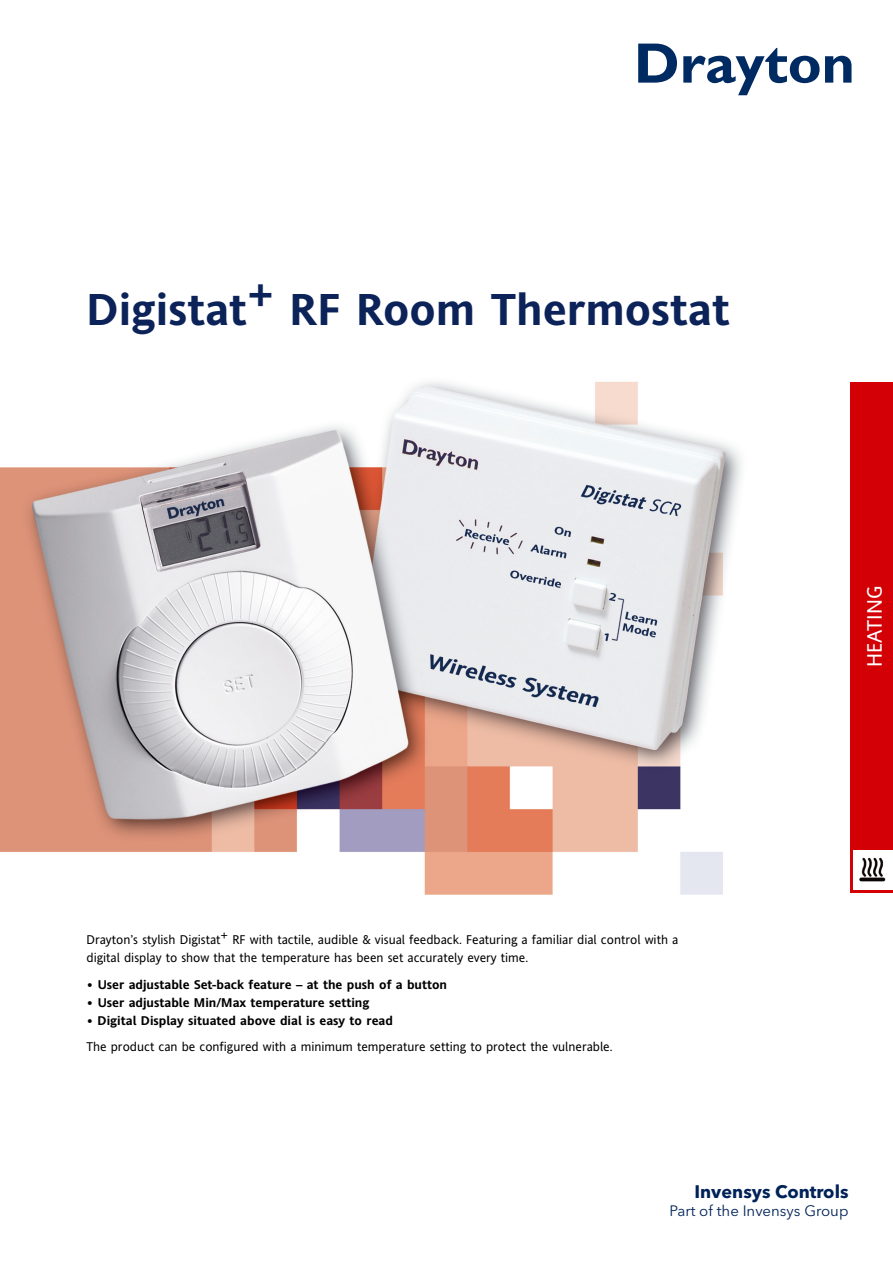
<style>
.page{position:relative;width:893px;height:1263px;background:#fff}
.page>*{position:absolute;margin:0;border:0;box-sizing:border-box;transform-origin:0 0}
.t1{font:700 45px "Invensys Andale";color:#0c2359}
.t2{font:21px "Invensys Andale";color:#fff}
.t3{font:700 18px "Avenir Next LT Pro";color:#002259}
.t4{font:15px "Avenir Next LT Pro";color:#002259}
.t5{font:12.75px/18px "Invensys Andale";color:#000}
.t6{font:700 12.75px "Invensys Andale";color:#000}
</style>
<div class="page">
<img style="left:0;top:381px;width:742px;height:514px">
<svg style="left:638px;top:44px;width:39px;height:39px"></svg>
<svg style="left:683px;top:48px;width:168px;height:47px"></svg>
<div style="left:850px;top:383px;width:43px;height:510px;background:#d30006"></div>
<div style="left:854px;top:850px;width:39px;height:39px;background:#fff"></div>
<img style="left:859px;top:857px;width:27px;height:25px">
<h1 class="t1" style="left:87px;top:284px;width:645px">Digistat+ RF Room Thermostat</h1>
<h2 class="t2" style="left:863px;top:667px;width:83px;rotate:-90deg">HEATING</h2>
<p class="t5" style="left:87px;top:931px;width:593px">Drayton’s stylish Digistat+ RF with tactile, audible &amp; visual feedback. Featuring a familiar dial control with a digital display to show that the temperature has been set accurately every time.</p>
<p class="t6" style="left:87px;top:977px;width:362px">• User adjustable Set-back feature – at the push of a button</p>
<p class="t6" style="left:87px;top:995px;width:284px">• User adjustable Min/Max temperature setting</p>
<p class="t6" style="left:86px;top:1013px;width:308px">• Digital Display situated above dial is easy to read</p>
<p class="t5" style="left:86px;top:1038px;width:528px">The product can be configured with a minimum temperature setting to protect the vulnerable.</p>
<h3 class="t3" style="left:694px;top:1181px;width:156px">Invensys Controls</h3>
<p class="t4" style="left:670px;top:1202px;width:180px">Part of the Invensys Group</p>
</div>
